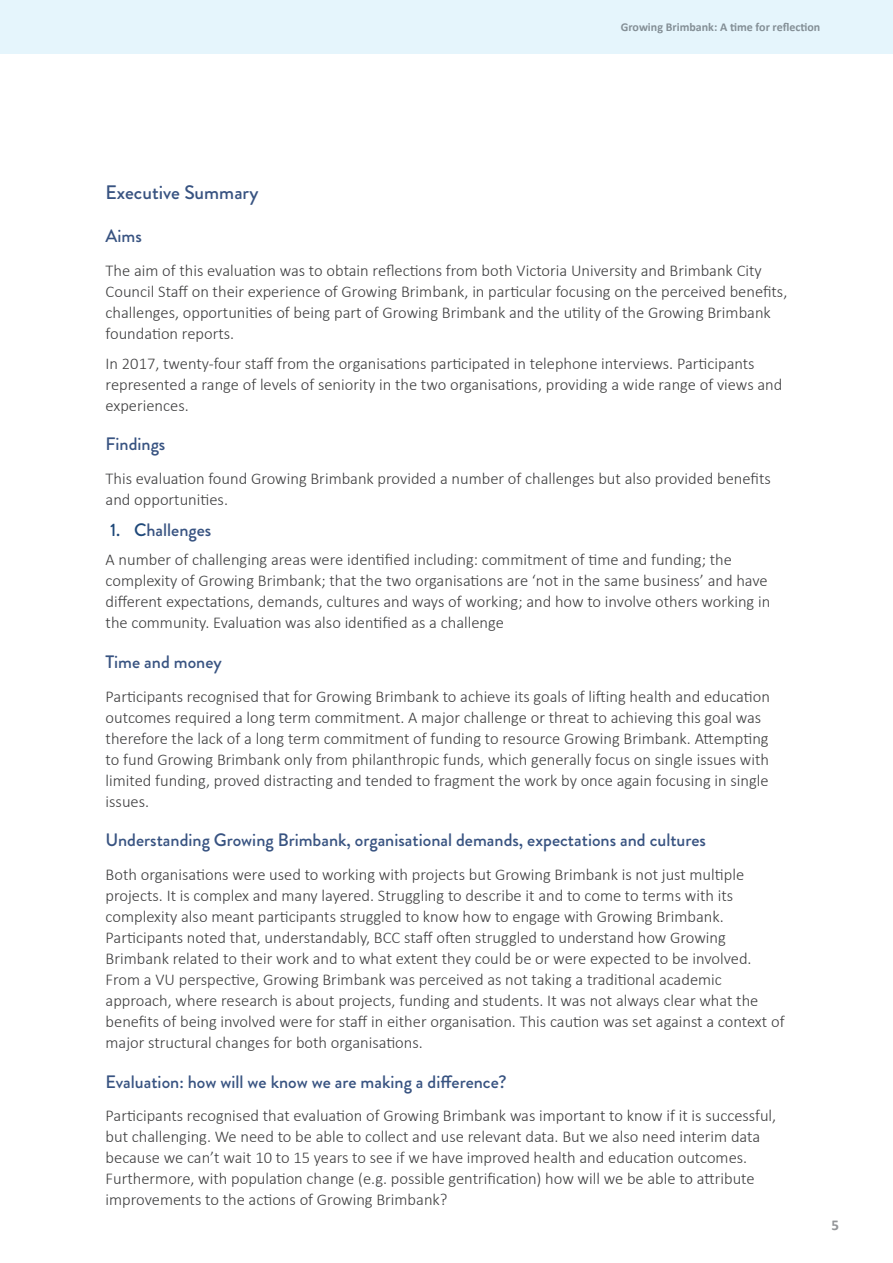
<style>
.page{position:relative;width:893px;height:1263px;background:#fff}
.page>*{position:absolute;margin:0;border:0;box-sizing:border-box;transform-origin:0 0}
.Headings{font:500 19.5px "Brandon Grotesque";color:#385381}
.Headings_3{font:500 18px "Brandon Grotesque";color:#385381}
.Body{font:300 16.5px/21px "Calibri";color:#3e3e3f}
.t1{font:700 15px "Calibri";color:#939598}
.t2{font:700 12px "Calibri";color:#939598}
.s1{color:#1e4879}
</style>
<div class="page">
<div style="left:0;top:0;width:893px;height:54px;background:#e5f5fc"></div>
<p class="t2" style="left:621px;top:19px;width:201px">Growing Brimbank: A time for reflection</p>
<p class="Headings" style="left:106px;top:178px;width:154px">Executive Summary</p>
<p class="Headings_3" style="left:106px;top:224px;width:38px">Aims</p>
<p class="Body" style="left:106px;top:259px;width:683px">The aim of this evaluation was to obtain reflections from both Victoria University and Brimbank City Council Staff on their experience of Growing Brimbank, in particular focusing on the perceived benefits, challenges, opportunities of being part of Growing Brimbank and the utility of the Growing Brimbank foundation reports.</p>
<p class="Body" style="left:106px;top:352px;width:678px">In 2017, twenty-four staff from the organisations participated in telephone interviews. Participants represented a range of levels of seniority in the two organisations, providing a wide range of views and experiences.</p>
<p class="Headings_3" style="left:106px;top:432px;width:61px">Findings</p>
<p class="Body" style="left:106px;top:467px;width:667px">This evaluation found Growing Brimbank provided a number of challenges but also provided benefits and opportunities.</p>
<p class="Headings_3" style="left:110px;top:517px;width:103px"><span class="s1">1. C</span>hallenges</p>
<p class="Body" style="left:106px;top:549px;width:666px">A number of challenging areas were identified including: commitment of time and funding; the complexity of Growing Brimbank; that the two organisations are ‘not in the same business’ and have different expectations, demands, cultures and ways of working; and how to involve others working in the community. Evaluation was also identified as a challenge</p>
<p class="Headings_3" style="left:106px;top:649px;width:118px">Time and money</p>
<p class="Body" style="left:106px;top:685px;width:666px">Participants recognised that for Growing Brimbank to achieve its goals of lifting health and education outcomes required a long term commitment. A major challenge or threat to achieving this goal was therefore the lack of a long term commitment of funding to resource Growing Brimbank. Attempting to fund Growing Brimbank only from philanthropic funds, which generally focus on single issues with limited funding, proved distracting and tended to fragment the work by once again focusing in single issues.</p>
<p class="Headings_3" style="left:106px;top:828px;width:602px">Understanding Growing Brimbank, organisational demands, expectations and cultures</p>
<p class="Body" style="left:106px;top:863px;width:680px">Both organisations were used to working with projects but Growing Brimbank is not just multiple projects. It is complex and many layered. Struggling to describe it and to come to terms with its complexity also meant participants struggled to know how to engage with Growing Brimbank.<br>Participants noted that, understandably, BCC staff often struggled to understand how Growing Brimbank related to their work and to what extent they could be or were expected to be involved.<br>From a VU perspective, Growing Brimbank was perceived as not taking a traditional academic approach, where research is about projects, funding and students. It was not always clear what the benefits of being involved were for staff in either organisation. This caution was set against a context of major structural changes for both organisations.</p>
<p class="Headings_3" style="left:106px;top:1069px;width:402px">Evaluation: how will we know we are making a difference?</p>
<p class="Body" style="left:106px;top:1104px;width:672px">Participants recognised that evaluation of Growing Brimbank was important to know if it is successful, but challenging. We need to be able to collect and use relevant data. But we also need interim data because we can’t wait 10 to 15 years to see if we have improved health and education outcomes.<br>Furthermore, with population change (e.g. possible gentrification) how will we be able to attribute improvements to the actions of Growing Brimbank?</p>
<p class="t1" style="left:831px;top:1215px;width:9px">5</p>
</div>
